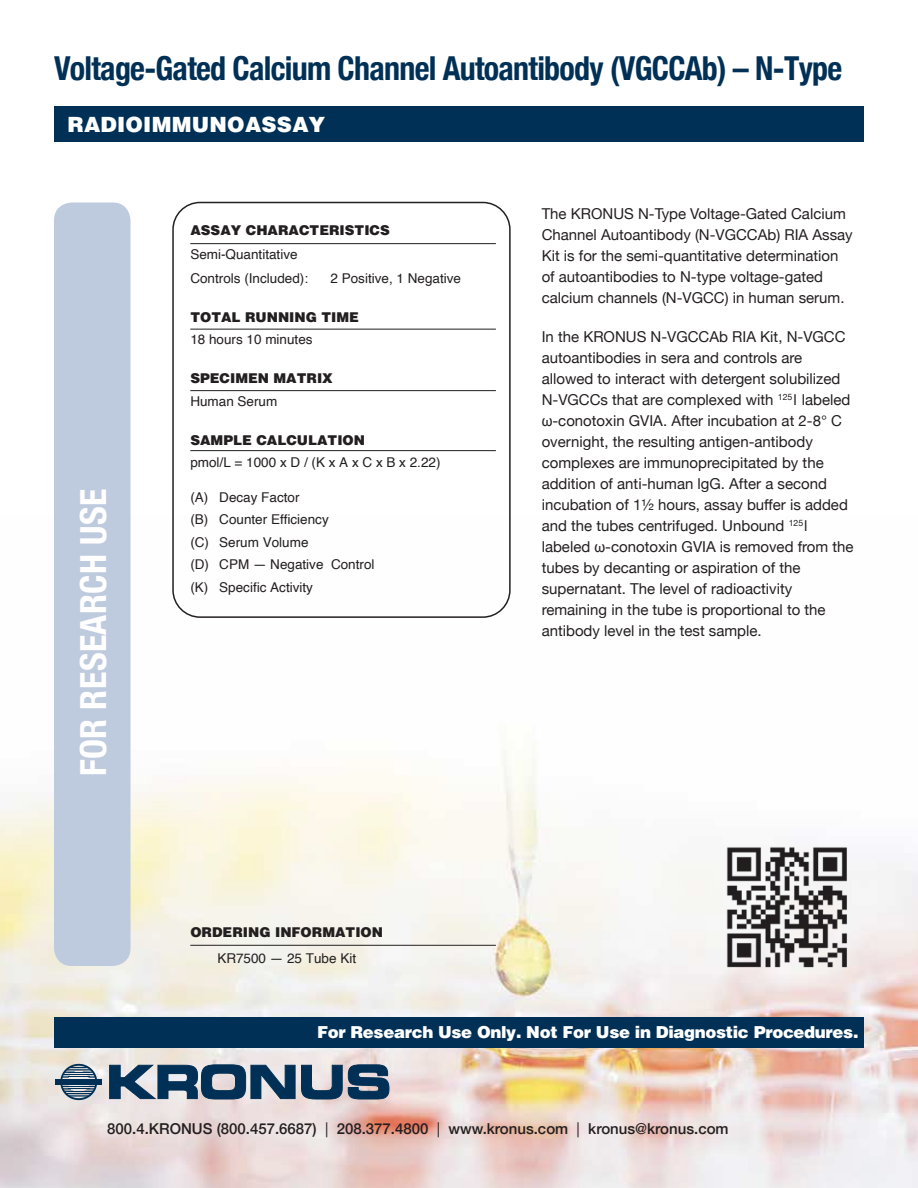
<style>
.page{position:relative;width:918px;height:1188px;background:#fff}
.page>*{position:absolute;margin:0;border:0;box-sizing:border-box;transform-origin:0 0}
.t1{font:700 condensed 36px "Helvetica Neue";letter-spacing:.01em;color:#fff}
.t2{font:700 condensed 33px "Helvetica Neue";letter-spacing:-.02em;color:#003055}
.t3{font:900 21px "Helvetica LT";letter-spacing:.01em;color:#fff}
.t4{font:900 16.5px "Helvetica LT";letter-spacing:-.02em;color:#fff}
.t5{font:15px/21px "Helvetica Neue";color:#231f20}
.t6{font:500 15px "Helvetica Neue";color:#231f20}
.t7{font:13.5px/22.5px "Helvetica";color:#231f20}
.t8{font:900 13.5px "Helvetica LT";color:#231f20}
.s1{font-weight:400}
</style>
<div class="page">
<img style="left:0;top:516px;width:918px;height:672px">
<div style="left:172px;top:202px;width:339px;height:416px;border:2px solid #231f20;border-radius:27px"></div>
<div style="left:54px;top:202px;width:76px;height:764px;background:#becade;border-radius:18px"></div>
<div style="left:54px;top:106px;width:810px;height:36px;background:#003055"></div>
<hr style="left:190px;top:243px;width:306px;height:1px;background:#231f20">
<hr style="left:190px;top:329px;width:306px;height:1px;background:#231f20">
<hr style="left:190px;top:390px;width:306px;height:1px;background:#231f20">
<hr style="left:190px;top:450px;width:306px;height:1px;background:#231f20">
<hr style="left:190px;top:945px;width:306px;height:1px;background:#231f20">
<div style="left:54px;top:1017px;width:810px;height:31px;background:#003055"></div>
<img style="left:714px;top:834px;width:146px;height:146px">
<svg style="left:60px;top:1064px;width:37px;height:36px"></svg>
<hr style="left:55px;top:1081px;width:47px;height:2px;background:#003055">
<hr style="left:55px;top:1083px;width:47px;height:2px;background:#003055">
<hr style="left:55px;top:1079px;width:47px;height:1px;background:#003055">
<svg style="left:109px;top:1064px;width:281px;height:36px"></svg>
<h2 class="t2" style="left:54px;top:41px;width:790px">Voltage-Gated Calcium Channel Autoantibody (VGCCAb) – N-Type</h2>
<h3 class="t3" style="left:68px;top:110px;width:259px">RADIOIMMUNOASSAY</h3>
<h1 class="t1" style="left:64px;top:776px;width:290px;rotate:-90deg">FOR RESEARCH USE</h1>
<p class="t8" style="left:190px;top:221px;width:201px">ASSAY CHARACTERISTICS</p>
<p class="t7" style="left:190px;top:242px;width:119px;line-height:24px">Semi-Quantitative<br>Controls (Included):</p>
<p class="t7" style="left:331px;top:267px;width:132px">2 Positive, 1 Negative</p>
<p class="t8" style="left:190px;top:308px;width:170px">TOTAL RUNNING TIME</p>
<p class="t7" style="left:190px;top:329px;width:124px">18 hours 10 minutes</p>
<p class="t8" style="left:190px;top:369px;width:144px">SPECIMEN MATRIX</p>
<p class="t7" style="left:190px;top:390px;width:89px">Human Serum</p>
<p class="t8" style="left:190px;top:431px;width:176px">SAMPLE CALCULATION</p>
<p class="t7" style="left:190px;top:452px;width:252px">pmol/L = 1000 x D / (K x A x C x B x 2.22)</p>
<p class="t7" style="left:190px;top:486px;width:186px">(A) Decay Factor<br>(B) Counter Efficiency<br>(C) Serum Volume<br>(D) CPM — Negative Control (K) Specific Activity</p>
<p class="t5" style="left:542px;top:204px;width:313px">The KRONUS N-Type Voltage-Gated Calcium Channel Autoantibody (N-VGCCAb) RIA Assay Kit is for the semi-quantitative determination of autoantibodies to N-type voltage-gated calcium channels (N-VGCC) in human serum.</p>
<p class="t5" style="left:542px;top:327px;width:313px">In the KRONUS N-VGCCAb RIA Kit, N-VGCC autoantibodies in sera and controls are allowed to interact with detergent solubilized N-VGCCs that are complexed with <sup>125</sup>l labeled ω‐conotoxin GVIA. After incubation at 2-8° C overnight, the resulting antigen-antibody complexes are immunoprecipitated by the addition of anti-human lgG. After a second incubation of 1½ hours, assay buffer is added and the tubes centrifuged. Unbound <sup>125</sup>l labeled ω‐conotoxin GVIA is removed from the tubes by decanting or aspiration of the supernatant. The level of radioactivity remaining in the tube is proportional to the antibody level in the test sample.</p>
<p class="t8" style="left:190px;top:924px;width:194px">ORDERING INFORMATION</p>
<p class="t7" style="left:217px;top:947px;width:140px">KR7500 — 25 Tube Kit</p>
<p class="t4" style="left:317px;top:1021px;width:543px">For Research Use Only. Not For Use in Diagnostic Procedures.</p>
<p class="t6" style="left:107px;top:1117px;width:623px">800.4.KRONUS (800.457.6687) <span class="s1">|</span> 208.377.4800 <span class="s1">|</span> www.kronus.com <span class="s1">|</span> kronus@kronus.com</p>
</div>
